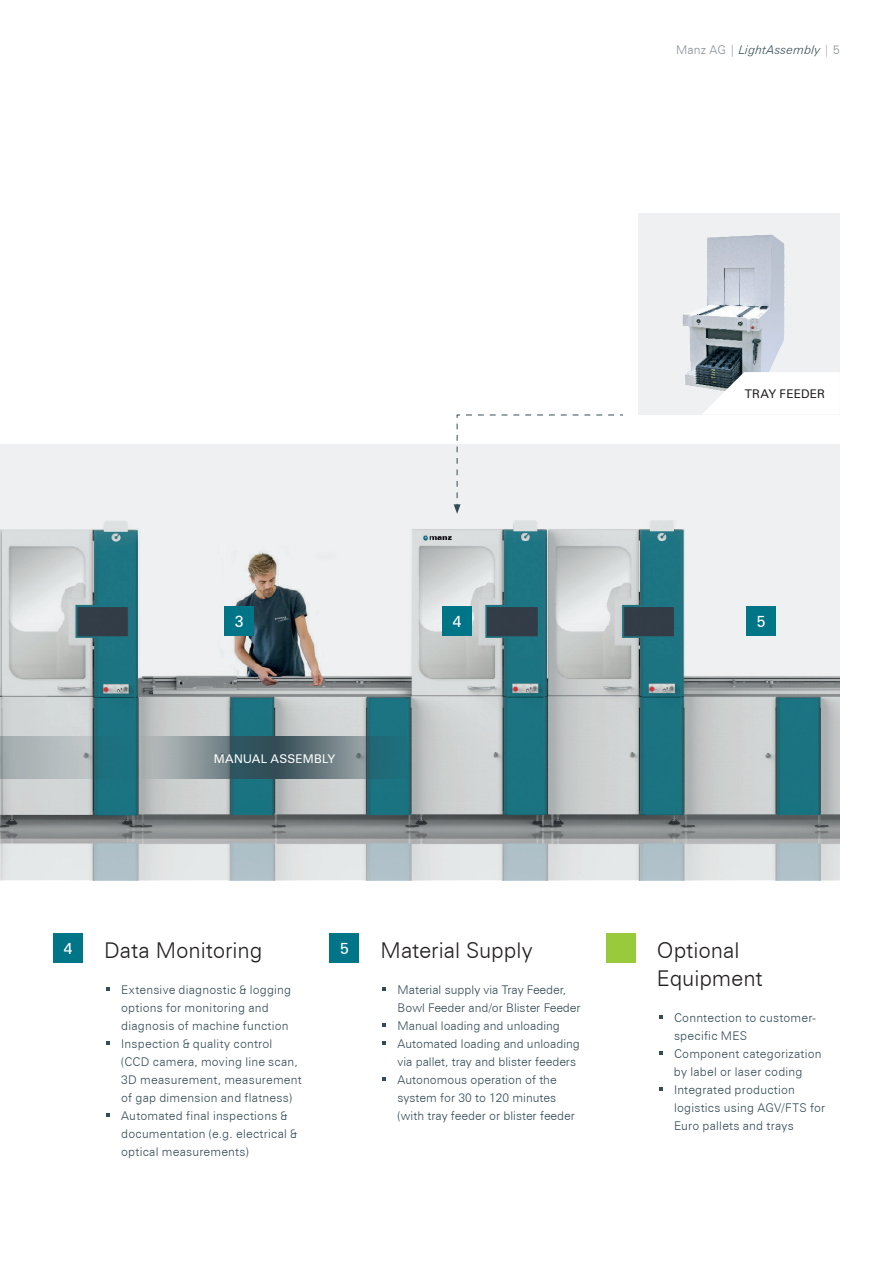
<style>
.page{position:relative;width:893px;height:1263px;background:#fff}
.page>*{position:absolute;margin:0;border:0;box-sizing:border-box;transform-origin:0 0}
.t1{font:300 21.75px/27.8px "Zurich BT";color:#231f20}
.t2{font:15.75px "Zurich BT";color:#fff}
.t3{font:300 12px/18px "Zurich BT";letter-spacing:.015em;color:#344c55}
.t4{font:italic 300 12px "Zurich BT";letter-spacing:.02em;color:#344c55}
.t5{font:12px "Zurich BT";letter-spacing:.02em;color:#fff}
.t6{font:12px "Zurich BT";letter-spacing:.01em;color:#231f20}
.s1{font-style:normal;color:#878f97}
</style>
<div class="page">
<img style="left:0;top:444px;width:840px;height:436px">
<svg style="left:139px;top:737px;width:272px;height:42px;background:#617c82"></svg>
<svg style="left:0;top:737px;width:139px;height:42px;background:#7f9ea4"></svg>
<div style="left:224px;top:606px;width:30px;height:30px;background:#007587"></div>
<div style="left:442px;top:606px;width:30px;height:30px;background:#007587"></div>
<div style="left:746px;top:606px;width:30px;height:30px;background:#007587"></div>
<div style="left:53px;top:933px;width:30px;height:30px;background:#007587"></div>
<svg style="left:106px;top:987px;width:4px;height:4px"></svg>
<svg style="left:106px;top:1041px;width:4px;height:4px"></svg>
<svg style="left:106px;top:1113px;width:4px;height:4px"></svg>
<div style="left:330px;top:933px;width:29px;height:30px;background:#007587"></div>
<svg style="left:383px;top:987px;width:3px;height:4px"></svg>
<svg style="left:383px;top:1023px;width:3px;height:4px"></svg>
<svg style="left:383px;top:1041px;width:3px;height:4px"></svg>
<svg style="left:383px;top:1077px;width:3px;height:4px"></svg>
<div style="left:606px;top:933px;width:30px;height:30px;background:#99ca3b"></div>
<svg style="left:659px;top:1015px;width:4px;height:4px"></svg>
<svg style="left:659px;top:1051px;width:4px;height:4px"></svg>
<svg style="left:659px;top:1087px;width:4px;height:4px"></svg>
<svg style="left:454px;top:414px;width:170px;height:100px"></svg>
<img style="left:638px;top:213px;width:202px;height:202px">
<svg style="left:701px;top:372px;width:139px;height:43px"></svg>
<p class="t4" style="left:676px;top:42px;width:165px"><span class="s1">Manz AG |</span> LightAssembly <span class="s1">| 5</span></p>
<p class="t6" style="left:745px;top:386px;width:82px">TRAY FEEDER</p>
<h2 class="t2" style="left:235px;top:612px;width:10px">3</h2>
<h2 class="t2" style="left:453px;top:612px;width:10px">4</h2>
<h2 class="t2" style="left:757px;top:612px;width:10px">5</h2>
<p class="t5" style="left:214px;top:751px;width:123px">MANUAL ASSEMBLY</p>
<h2 class="t2" style="left:64px;top:939px;width:10px">4</h2>
<h1 class="t1" style="left:104px;top:936px;width:160px">Data Monitoring</h1>
<p class="t3" style="left:121px;top:980px;width:182px">Extensive diagnostic &amp; logging options for monitoring and diagnosis of machine function<br>Inspection &amp; quality control (CCD camera, moving line scan,<br>3D measurement, measurement of gap dimension and flatness)<br>Automated final inspections &amp; documentation (e.g. electrical &amp; optical measurements)</p>
<h2 class="t2" style="left:340px;top:939px;width:10px">5</h2>
<h1 class="t1" style="left:381px;top:936px;width:154px">Material Supply</h1>
<p class="t3" style="left:398px;top:980px;width:185px">Material supply via Tray Feeder,<br>Bowl Feeder and/or Blister Feeder<br>Manual loading and unloading<br>Automated loading and unloading via pallet, tray and blister feeders<br>Autonomous operation of the system for 30 to 120 minutes (with tray feeder or blister feeder</p>
<h1 class="t1" style="left:657px;top:936px;width:107px">Optional<br>Equipment</h1>
<p class="t3" style="left:674px;top:1008px;width:153px">Conntection to customer&shy;specific MES<br>Component categorization by label or laser coding<br>Integrated production logistics using AGV/FTS for<br>Euro pallets and trays</p>
</div>
